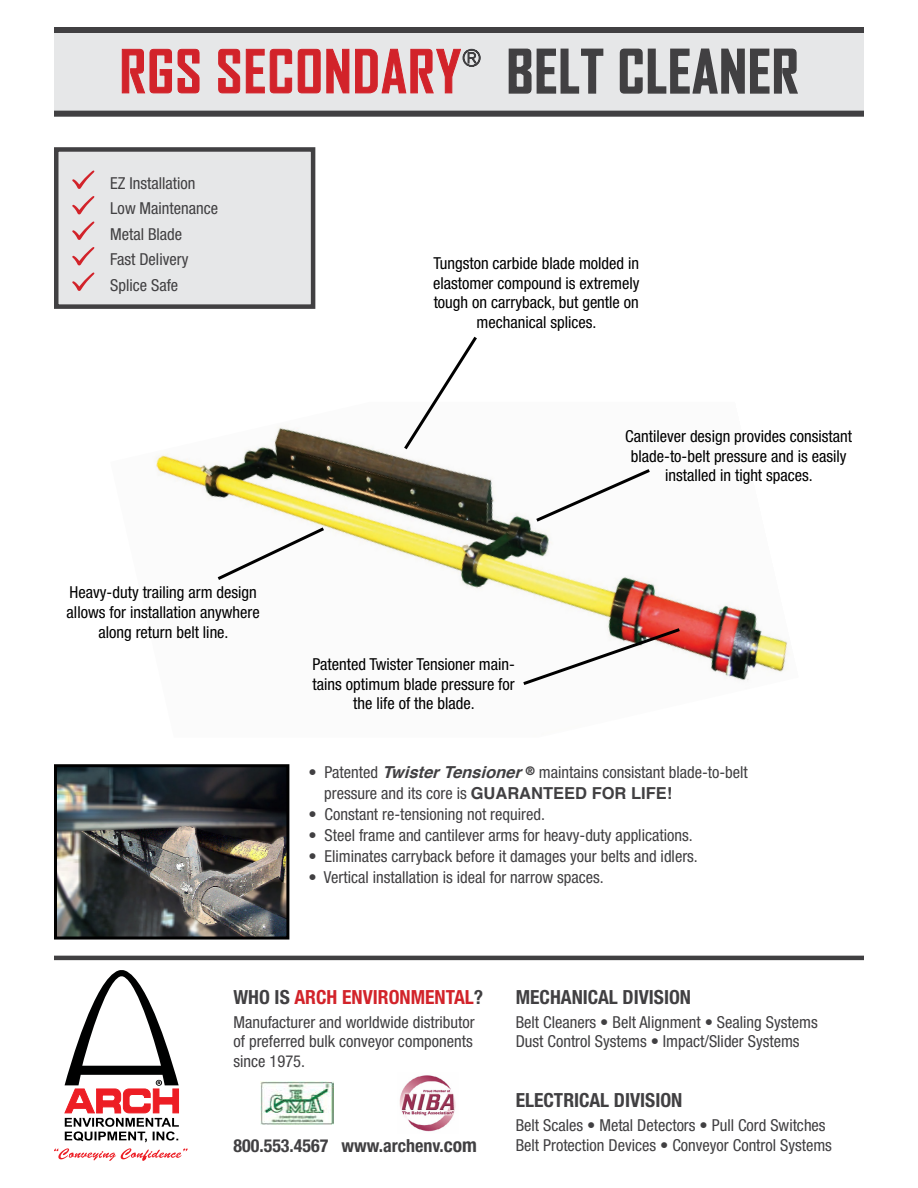
<style>
.page{position:relative;width:918px;height:1188px;background:#fff}
.page>*{position:absolute;margin:0;border:0;box-sizing:border-box;transform-origin:0 0}
.t1{font:700 57px "Agency FB";letter-spacing:.025em;color:#d2232a}
.t2{font:700 57px "Agency FB";letter-spacing:.025em;color:#414042}
.t3{font:700 condensed 19.5px "Helvetica Neue LT Std";color:#414042}
.t4{font:700 condensed 19.5px "Helvetica Neue LT Std";color:#d2232a}
.t5{font:700 condensed 18px "Helvetica Neue LT Std";color:#414042}
.t6{font:condensed 16.5px/19.5px "Helvetica Neue LT Std";color:#414042}
.t7{font:condensed 16.5px/19.8px "Helvetica Neue LT Std";color:#000;text-align:center}
.s1{font-family:"Helvetica";font-weight:700;font-style:italic;font-stretch:normal}
.s2{font-family:"Helvetica";font-weight:700;font-stretch:normal}
.s3{color:#414042}
.s4{font-size:19.5px}
</style>
<div class="page">
<img style="left:156px;top:427px;width:632px;height:254px">
<div style="left:54px;top:27px;width:810px;height:90px;background:#e6e7e8"></div>
<svg style="left:122px;top:49px;width:78px;height:45px"></svg>
<svg style="left:218px;top:49px;width:22px;height:45px"></svg>
<svg style="left:246px;top:48px;width:235px;height:46px"></svg>
<svg style="left:508px;top:48px;width:96px;height:46px"></svg>
<svg style="left:619px;top:48px;width:179px;height:46px"></svg>
<div style="left:54px;top:27px;width:810px;height:6px;background:#414042"></div>
<div style="left:54px;top:111px;width:810px;height:6px;background:#414042"></div>
<hr style="left:54px;top:956px;width:810px;height:4px;background:#414042">
<div style="left:54px;top:147px;width:261px;height:162px;background:#e6e7e8;border:4px solid #414042"></div>
<svg style="left:72px;top:170px;width:22px;height:19px"></svg>
<svg style="left:72px;top:196px;width:22px;height:19px"></svg>
<svg style="left:72px;top:221px;width:22px;height:19px"></svg>
<svg style="left:72px;top:247px;width:22px;height:19px"></svg>
<svg style="left:72px;top:272px;width:22px;height:19px"></svg>
<svg style="left:54px;top:1148px;width:134px;height:13px"></svg>
<svg style="left:64px;top:970px;width:115px;height:172px"></svg>
<img style="left:399px;top:1075px;width:57px;height:57px">
<img style="left:261px;top:1082px;width:73px;height:42px">
<img style="left:58px;top:768px;width:227px;height:168px">
<div style="left:54px;top:764px;width:235px;height:176px;border:3px solid #000"></div>
<svg style="left:401px;top:336px;width:79px;height:117px"></svg>
<svg style="left:533px;top:467px;width:120px;height:57px"></svg>
<svg style="left:214px;top:525px;width:113px;height:58px"></svg>
<svg style="left:520px;top:626px;width:163px;height:59px"></svg>
<h1 class="t1" style="left:120px;top:36px;width:343px">RGS SECONDARY</h1>
<h1 class="t2" style="left:507px;top:36px;width:293px">BELT CLEANER</h1>
<p class="t6" style="left:110px;top:170px;width:109px;line-height:25.5px">EZ Installation<br>Low Maintenance<br>Metal Blade<br>Fast Delivery<br>Splice Safe</p>
<p class="t7" style="left:67px;top:583px;width:195px">Heavy-duty trailing arm design allows for installation anywhere along return belt line.</p>
<p class="t7" style="left:433px;top:253px;width:208px">Tungston carbide blade molded in elastomer compound is extremely tough on carryback, but gentle on mechanical splices.</p>
<p class="t7" style="left:312px;top:654px;width:204px">Patented Twister Tensioner main&shy;tains optimum blade pressure for the life of the blade.</p>
<p class="t7" style="left:625px;top:426px;width:228px">Cantilever design provides consistant blade-to-belt pressure and is easily installed in tight spaces.</p>
<p class="t6" style="left:324px;top:762px;width:425px;line-height:21px;text-indent:-16px">• Patented <span class="s1">TwisterTensioner</span><sup>®</sup> maintains consistant blade-to-belt pressure and its core is <span class="s2">GUARANTEED FOR LIFE!</span></p>
<p class="t6" style="left:308px;top:804px;width:238px">• Constant re-tensioning not required.</p>
<p class="t6" style="left:308px;top:825px;width:386px">• Steel frame and cantilever arms for heavy-duty applications.</p>
<p class="t6" style="left:308px;top:846px;width:391px">• Eliminates carryback before it damages your belts and idlers.</p>
<p class="t6" style="left:308px;top:867px;width:297px">• Vertical installation is ideal for narrow spaces.</p>
<p class="t4" style="left:233px;top:985px;width:251px"><span class="s3">WHO IS</span> ARCH ENVIRONMENTAL<span class="s3">?</span></p>
<p class="t6" style="left:233px;top:1012px;width:243px;text-align:justify">Manufacturer and worldwide distributor of preferred bulk conveyor components since 1975.</p>
<p class="t5" style="left:233px;top:1135px;width:245px">800.553.4567 www.archenv.<span class="s4">com</span></p>
<p class="t3" style="left:516px;top:985px;width:177px">MECHANICAL DIVISION</p>
<p class="t6" style="left:516px;top:1012px;width:304px">Belt Cleaners • Belt Alignment • Sealing Systems<br>Dust Control Systems • Impact/Slider Systems</p>
<p class="t3" style="left:516px;top:1088px;width:168px">ELECTRICAL DIVISION</p>
<p class="t6" style="left:516px;top:1115px;width:318px">Belt Scales • Metal Detectors • Pull Cord Switches<br>Belt Protection Devices • Conveyor Control Systems</p>
</div>
